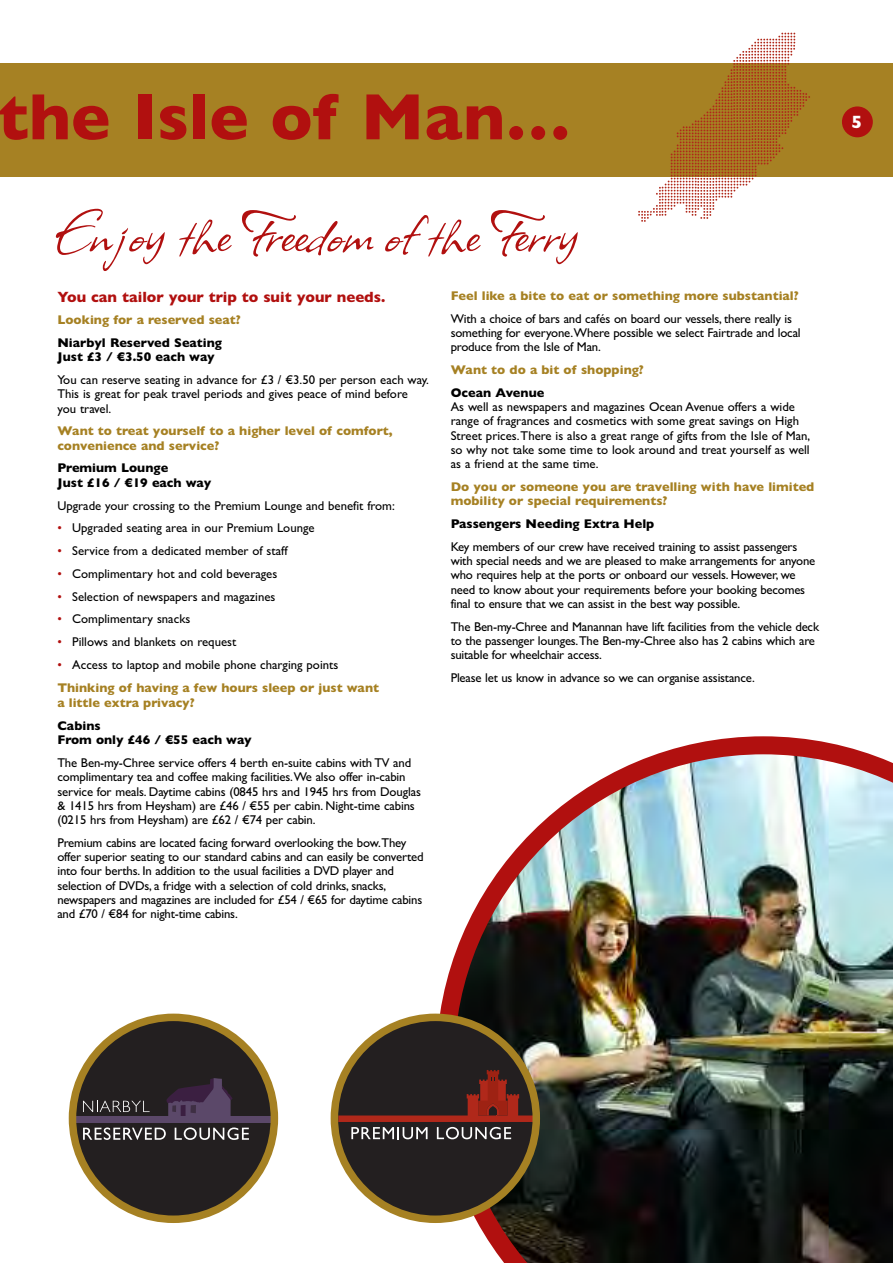
<style>
.page{position:relative;width:893px;height:1263px;background:#fff}
.page>*{position:absolute;margin:0;border:0;box-sizing:border-box;transform-origin:0 0}
.t1{font:67.5px "Allison ROB";color:#b1100f}
.t2{font:700 66.15px "Gill Sans";color:#b1100f}
.t3{font:700 18px "Gill Sans";color:#fff}
.t4{font:700 15px "Gill Sans";color:#b1100f}
.t5{font:12.75px/14.2px "Gill Sans";letter-spacing:-.015em;color:#000}
.t6{font:700 12.75px/14.2px "Gill Sans";color:#a68123}
.t7{font:700 12.75px/14.2px "Gill Sans";color:#000}
.s1{color:#b1100f}
.s2{font-weight:700;color:#a68123}
</style>
<div class="page">
<img style="left:440px;top:736px;width:453px;height:527px">
<div style="left:0;top:64px;width:893px;height:113px;background:#a68123"></div>
<div style="left:842px;top:106px;width:31px;height:31px;background:#b1100f;border-radius:50%"></div>
<svg style="left:331px;top:1013px;width:209px;height:210px;background:#56473c"></svg>
<svg style="left:69px;top:1013px;width:209px;height:210px"></svg>
<svg style="left:638px;top:33px;width:172px;height:189px"></svg>
<h2 class="t2" style="left:-2px;top:78px;width:575px">the Isle of Man…</h2>
<h1 class="t1" style="left:55px;top:196px;width:524px">Enjoy the Freedom of the Ferry</h1>
<p class="t4" style="left:57px;top:288px;width:329px">You can tailor your trip to suit your needs.</p>
<p class="t6" style="left:57px;top:313px;width:185px">Looking for a reserved seat?</p>
<p class="t7" style="left:57px;top:336px;width:166px">Niarbyl Reserved Seating<br>Just £3 / €3.50 each way</p>
<p class="t5" style="left:57px;top:373px;width:373px">You can reserve seating in advance for £3 / €3.50 per person each way.<br>This is great for peak travel periods and gives peace of mind before you travel.</p>
<p class="t6" style="left:57px;top:424px;width:337px">Want to treat yourself to a higher level of comfort, convenience and service?</p>
<p class="t7" style="left:57px;top:461px;width:155px">Premium Lounge<br>Just £16 / €19 each way</p>
<p class="t5" style="left:57px;top:498px;width:339px">Upgrade your crossing to the Premium Lounge and benefit from:</p>
<p class="t5" style="left:57px;top:521px;width:259px"><span class="s1">•</span> Upgraded seating area in our Premium Lounge</p>
<p class="t5" style="left:57px;top:543px;width:232px"><span class="s1">•</span> Service from a dedicated member of staff</p>
<p class="t5" style="left:57px;top:566px;width:221px"><span class="s1">•</span> Complimentary hot and cold beverages</p>
<p class="t5" style="left:57px;top:589px;width:220px"><span class="s1">•</span> Selection of newspapers and magazines</p>
<p class="t5" style="left:57px;top:612px;width:134px"><span class="s1">•</span> Complimentary snacks</p>
<p class="t5" style="left:57px;top:634px;width:180px"><span class="s1">•</span> Pillows and blankets on request</p>
<p class="t5" style="left:57px;top:653px;width:323px;line-height:23.5px"><span class="s1">•</span> Access to laptop and mobile phone charging points<br><span class="s2">Thinking of having a few hours sleep or just want</span></p>
<p class="t6" style="left:57px;top:696px;width:139px">a little extra privacy?</p>
<p class="t7" style="left:57px;top:718px;width:196px">Cabins<br>From only £46 / €55 each way</p>
<p class="t5" style="left:57px;top:755px;width:365px">The Ben-my-Chree service offers 4 berth en-suite cabins with TV and complimentary tea and coffee making facilities.We also offer in-cabin service for meals. Daytime cabins (0845 hrs and 1945 hrs from Douglas &amp; 1415 hrs from Heysham) are £46 / €55 per cabin. Night-time cabins (0215 hrs from Heysham) are £62 / €74 per cabin.</p>
<p class="t5" style="left:57px;top:835px;width:368px">Premium cabins are located facing forward overlooking the bow.They offer superior seating to our standard cabins and can easily be converted into four berths. In addition to the usual facilities a DVD player and selection of DVDs, a fridge with a selection of cold drinks, snacks, newspapers and magazines are included for £54 / €65 for daytime cabins and £70 / €84 for night-time cabins.</p>
<p class="t6" style="left:451px;top:289px;width:349px">Feel like a bite to eat or something more substantial?</p>
<p class="t5" style="left:451px;top:311px;width:351px">With a choice of bars and cafés on board our vessels, there really is something for everyone.Where possible we select Fairtrade and local produce from the Isle of Man.</p>
<p class="t6" style="left:451px;top:363px;width:195px">Want to do a bit of shopping?</p>
<p class="t7" style="left:451px;top:385px;width:95px">Ocean Avenue</p>
<p class="t5" style="left:451px;top:400px;width:361px">As well as newspapers and magazines Ocean Avenue offers a wide range of fragrances and cosmetics with some great savings on High Street prices.There is also a great range of gifts from the Isle of Man, so why not take some time to look around and treat yourself as well as a friend at the same time.</p>
<p class="t6" style="left:451px;top:479px;width:365px">Do you or someone you are travelling with have limited mobility or special requirements?</p>
<p class="t7" style="left:451px;top:516px;width:205px">Passengers Needing Extra Help</p>
<p class="t5" style="left:451px;top:539px;width:366px">Key members of our crew have received training to assist passengers with special needs and we are pleased to make arrangements for anyone who requires help at the ports or onboard our vessels. However, we need to know about your requirements before your booking becomes final to ensure that we can assist in the best way possible.</p>
<p class="t5" style="left:451px;top:619px;width:370px">The Ben-my-Chree and Manannan have lift facilities from the vehicle deck to the passenger lounges.The Ben-my-Chree also has 2 cabins which are suitable for wheelchair access.</p>
<p class="t5" style="left:451px;top:670px;width:306px">Please let us know in advance so we can organise assistance.</p>
<h3 class="t3" style="left:851px;top:112px;width:12px">5</h3>
</div>
